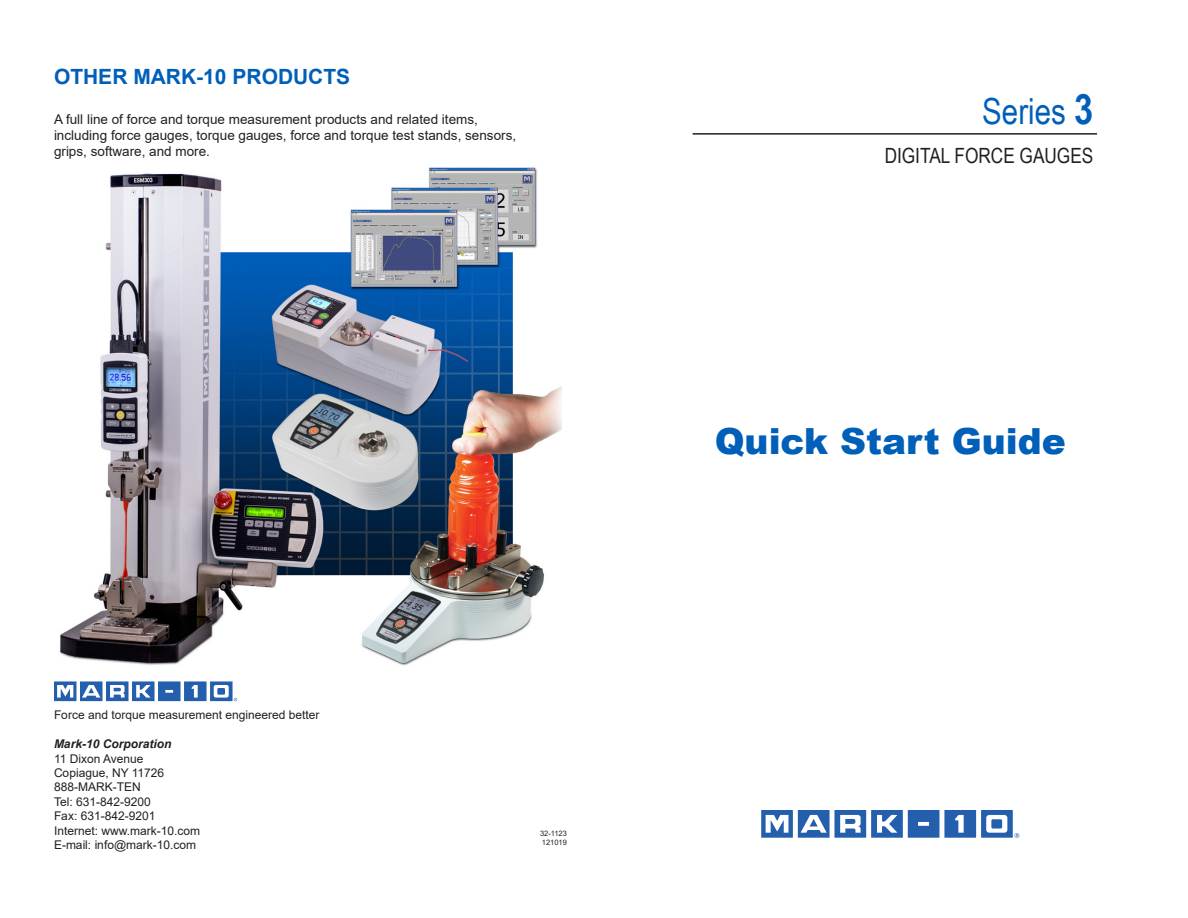
<style>
.page{position:relative;width:1188px;height:918px;background:#fff}
.page>*{position:absolute;margin:0;border:0;box-sizing:border-box;transform-origin:0 0}
.t1{font:900 36px "Arial";color:#005fb9}
.t2{font:36px "Arial Narrow";color:#005fb9}
.t3{font:700 21px "Arial";color:#005fb9}
.t4{font:21px "Arial Narrow";color:#231f20}
.t5{font:13.5px/16.2px "Arial";color:#231f20}
.t6{font:12px "Arial";color:#231f20}
.t7{font:italic 700 12px "Arial";color:#231f20}
.t8{font:7.5px "Arial";color:#231f20}
.s1{font-weight:700;font-size:42px}
</style>
<div class="page">
<hr style="left:693px;top:133px;width:404px;height:2px;background:#231f20">
<svg style="left:761px;top:810px;width:258px;height:28px"></svg>
<svg style="left:54px;top:681px;width:183px;height:20px"></svg>
<img style="left:59px;top:167px;width:503px;height:499px">
<p class="t3" style="left:54px;top:62px;width:298px">OTHER MARK-10 PRODUCTS</p>
<p class="t5" style="left:54px;top:111px;width:464px">A full line of force and torque measurement products and related items, including force gauges, torque gauges, force and torque test stands, sensors, grips, software, and more.</p>
<p class="t6" style="left:54px;top:707px;width:267px">Force and torque measurement engineered better</p>
<p class="t7" style="left:54px;top:736px;width:119px">Mark-10 Corporation</p>
<p class="t6" style="left:54px;top:750px;width:91px">11 Dixon Avenue</p>
<p class="t6" style="left:54px;top:764px;width:112px">Copiague, NY 11726</p>
<p class="t6" style="left:54px;top:779px;width:88px">888-MARK-TEN</p>
<p class="t6" style="left:54px;top:793px;width:98px">Tel: 631-842-9200</p>
<p class="t6" style="left:54px;top:808px;width:103px">Fax: 631-842-9201</p>
<p class="t6" style="left:54px;top:822px;width:148px">Internet: www.mark-10.com</p>
<p class="t6" style="left:54px;top:836px;width:144px">E-mail: info@mark-10.com</p>
<p class="t8" style="left:540px;top:828px;width:28px">32-1123</p>
<p class="t8" style="left:542px;top:837px;width:27px">121019</p>
<p class="t2" style="left:982px;top:85px;width:113px">Series <span class="s1">3</span></p>
<p class="t4" style="left:885px;top:140px;width:210px">DIGITAL FORCE GAUGES</p>
<p class="t1" style="left:715px;top:415px;width:353px">Quick Start Guide</p>
</div>
